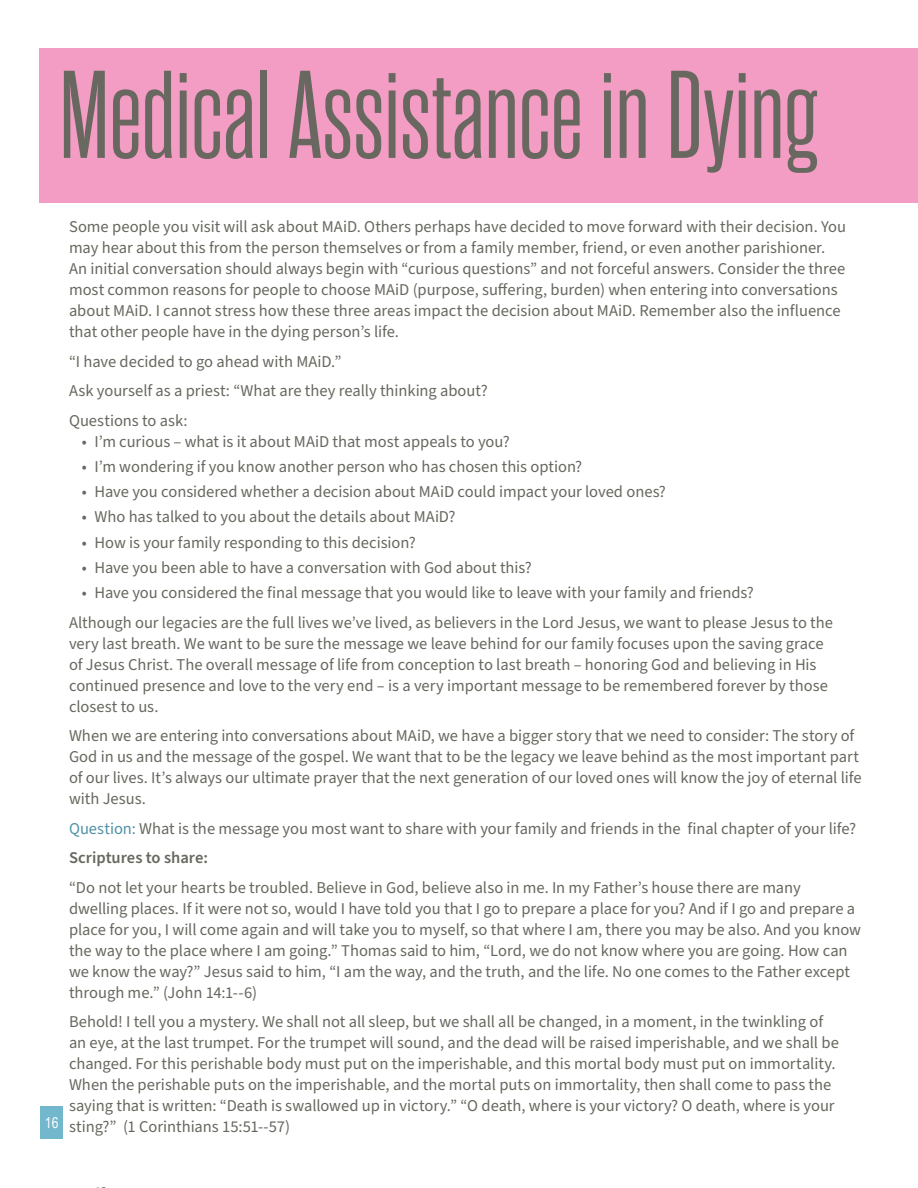
<style>
.page{position:relative;width:918px;height:1188px;background:#fff}
.page>*{position:absolute;margin:0;border:0;box-sizing:border-box;transform-origin:0 0}
._106_Header_gray_Ram{font:124.5px "Rama Gothic M";color:#686860}
._9_Content_gray_Sour{font:16.5px/21px "Source Sans Pro";color:#686860}
._9_Content_gray_Sour-2{font:600 16.5px "Source Sans Pro";color:#686860}
._51_Content_gray_C_R{font:15px "Arial Narrow";color:#fff}
.s1{color:#5092a7}
</style>
<div class="page">
<div style="left:40px;top:48px;width:878px;height:154px;background:#f49dc4"></div>
<div style="left:40px;top:1106px;width:23px;height:33px;background:#73b7cd"></div>
<p class="_106_Header_gray_Ram" style="left:59px;top:54px;width:760px">Medical Assistance in Dying</p>
<p class="_51_Content_gray_C_R" style="left:45px;top:1112px;width:15px">16</p>
<p class="_9_Content_gray_Sour" style="left:69px;top:217px;width:779px">Some people you visit will ask about MAiD. Others perhaps have decided to move forward with their decision. You may hear about this from the person themselves or from a family member, friend, or even another parishioner.<br>An initial conversation should always begin with “curious questions” and not forceful answers. Consider the three most common reasons for people to choose MAiD (purpose, suffering, burden) when entering into conversations about MAiD. I cannot stress how these three areas impact the decision about MAiD. Remember also the influence that other people have in the dying person’s life.</p>
<p class="_9_Content_gray_Sour" style="left:69px;top:351px;width:274px">“I have decided to go ahead with MAiD.”</p>
<p class="_9_Content_gray_Sour" style="left:69px;top:381px;width:420px">Ask yourself as a priest: “What are they really thinking about?</p>
<p class="_9_Content_gray_Sour" style="left:69px;top:410px;width:120px">Questions to ask:</p>
<p class="_9_Content_gray_Sour" style="left:82px;top:431px;width:429px">• I’m curious – what is it about MAiD that most appeals to you?</p>
<p class="_9_Content_gray_Sour" style="left:82px;top:456px;width:502px">• I’m wondering if you know another person who has chosen this option?</p>
<p class="_9_Content_gray_Sour" style="left:82px;top:482px;width:586px">• Have you considered whether a decision about MAiD could impact your loved ones?</p>
<p class="_9_Content_gray_Sour" style="left:82px;top:507px;width:375px">• Who has talked to you about the details about MAiD?</p>
<p class="_9_Content_gray_Sour" style="left:82px;top:532px;width:335px">• How is your family responding to this decision?</p>
<p class="_9_Content_gray_Sour" style="left:82px;top:557px;width:452px">• Have you been able to have a conversation with God about this?</p>
<p class="_9_Content_gray_Sour" style="left:82px;top:583px;width:674px">• Have you considered the final message that you would like to leave with your family and friends?</p>
<p class="_9_Content_gray_Sour" style="left:69px;top:612px;width:766px">Although our legacies are the full lives we’ve lived, as believers in the Lord Jesus, we want to please Jesus to the very last breath. We want to be sure the message we leave behind for our family focuses upon the saving grace of Jesus Christ. The overall message of life from conception to last breath – honoring God and believing in His continued presence and love to the very end – is a very important message to be remembered forever by those closest to us.</p>
<p class="_9_Content_gray_Sour" style="left:69px;top:726px;width:794px">When we are entering into conversations about MAiD, we have a bigger story that we need to consider: The story of God in us and the message of the gospel. We want that to be the legacy we leave behind as the most important part of our lives. It’s always our ultimate prayer that the next generation of our loved ones will know the joy of eternal life with Jesus.</p>
<p class="_9_Content_gray_Sour" style="left:69px;top:818px;width:789px"><span class="s1">Question:</span> What is the message you most want to share with your family and friends in the final chapter of your life?</p>
<p class="_9_Content_gray_Sour-2" style="left:69px;top:847px;width:140px">Scriptures to share:</p>
<p class="_9_Content_gray_Sour" style="left:69px;top:877px;width:793px">“Do not let your hearts be troubled. Believe in God, believe also in me. In my Father’s house there are many dwelling places. If it were not so, would I have told you that I go to prepare a place for you? And if I go and prepare a place for you, I will come again and will take you to myself, so that where I am, there you may be also. And you know the way to the place where I am going.” Thomas said to him, “Lord, we do not know where you are going. How can we know the way?” Jesus said to him, “I am the way, and the truth, and the life. No one comes to the Father except through me.” (John 14:1--‐6)</p>
<p class="_9_Content_gray_Sour" style="left:69px;top:1012px;width:771px">Behold! I tell you a mystery. We shall not all sleep, but we shall all be changed, in a moment, in the twinkling of an eye, at the last trumpet. For the trumpet will sound, and the dead will be raised imperishable, and we shall be changed. For this perishable body must put on the imperishable, and this mortal body must put on immortality.<br>When the perishable puts on the imperishable, and the mortal puts on immortality, then shall come to pass the saying that is written: “Death is swallowed up in victory.” “O death, where is your victory? O death, where is your sting?” (1 Corinthians 15:51--‐57)</p>
</div>
